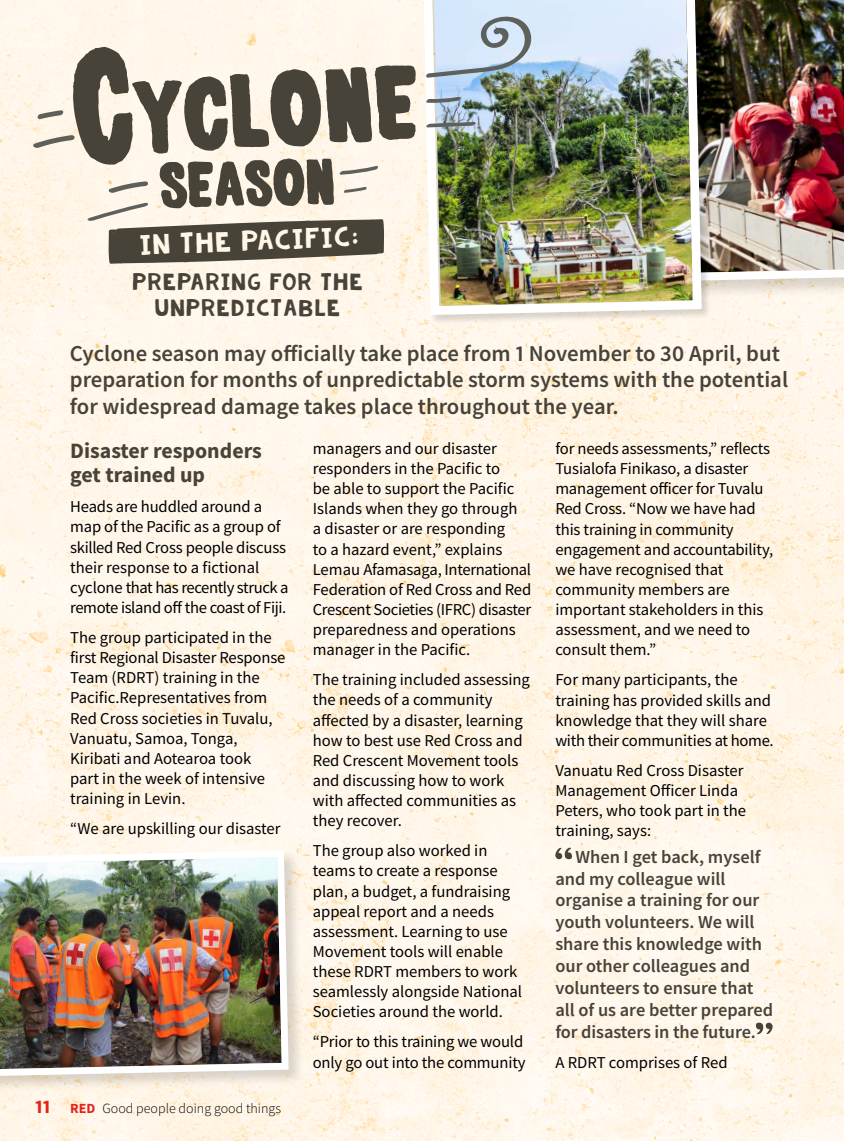
<style>
.page{position:relative;width:844px;height:1141px;background:#fff}
.page>*{position:absolute;margin:0;border:0;box-sizing:border-box;transform-origin:0 0}
.t1{font:96.25px "elph chubba";color:#474338}
.t2{font:58.98px "elph chubba";color:#474338}
.t3{font:600 22.75px/26.8px "Source Sans Pro";color:#474338}
.t4{font:700 21.88px/24.5px "Source Sans Pro";color:#474338}
.t5{font:20.82px "KG Summer Storm Rough";color:#fff6e7}
.t6{font:600 18.38px/21.9px "Source Sans Pro";color:#474338}
.t7{font:17.32px/26.1px "KG Summer Storm Rough";letter-spacing:.05em;color:#474338;text-align:center}
.t8{font:16.62px/20.1px "Source Sans Pro";color:#000}
.t9{font:300 14px "Source Sans Pro";color:#000}
.s1{font-weight:700;font-size:19.25px;color:#e5231b}
.s2{font-weight:700;color:#e5231b}
</style>
<div class="page">
<img style="left:0;top:0;width:843px;height:1141px">
<div style="left:0;top:849px;width:305px;height:245px;background:#000;opacity:.15"></div>
<img style="left:0;top:847px;width:292px;height:234px">
<img style="left:670px;top:0;width:173px;height:1000px">
<div style="left:423px;top:0;width:288px;height:325px;background:#000;opacity:.15"></div>
<img style="left:419px;top:0;width:287px;height:319px">
<svg style="left:555px;top:847px;width:17px;height:13px"></svg>
<svg style="left:755px;top:1022px;width:17px;height:13px"></svg>
<svg style="left:425px;top:122px;width:51px;height:6px"></svg>
<svg style="left:424px;top:96px;width:37px;height:7px"></svg>
<svg style="left:425px;top:13px;width:111px;height:66px;background:#bfcedd"></svg>
<svg style="left:108px;top:180px;width:42px;height:15px"></svg>
<svg style="left:86px;top:201px;width:299px;height:63px;background:#9c9589"></svg>
<svg style="left:337px;top:165px;width:42px;height:10px"></svg>
<svg style="left:343px;top:186px;width:24px;height:7px"></svg>
<svg style="left:32px;top:45px;width:105px;height:123px;background:#faf2e5"></svg>
<h1 class="t1" style="left:132px;top:77px;width:287px;rotate:-3deg">YCLONE</h1>
<h2 class="t2" style="left:158px;top:160px;width:176px;rotate:-1deg">SEASON</h2>
<p class="t5" style="left:139px;top:235px;width:221px;rotate:-2deg">IN THE PACIFIC:</p>
<p class="t7" style="left:132px;top:271px;width:232px">PREPARING FOR THE<br>UNPREDICTABLE</p>
<h3 class="t3" style="left:70px;top:339px;width:719px">Cyclone season may officially take place from 1 November to 30 April, but preparation for months of unpredictable storm systems with the potential for widespread damage takes place throughout the year.</h3>
<h3 class="t4" style="left:70px;top:438px;width:193px">Disaster responders get trained up</h3>
<p class="t8" style="left:70px;top:497px;width:220px">Heads are huddled around a map of the Pacific as a group of skilled Red Cross people discuss their response to a fictional cyclone that has recently struck a remote island off the coast of Fiji.</p>
<p class="t8" style="left:70px;top:627px;width:217px">The group participated in the first Regional Disaster Response<br>Team (RDRT) training in the<br>Pacific.Representatives from<br>Red Cross societies in Tuvalu,<br>Vanuatu, Samoa, Tonga,<br>Kiribati and Aotearoa took<br>part in the week of intensive training in Levin.</p>
<p class="t8" style="left:70px;top:818px;width:212px">“We are upskilling our disaster</p>
<p class="t8" style="left:555px;top:438px;width:219px">for needs assessments,” reflects<br>Tusialofa Finikaso, a disaster management officer for Tuvalu<br>Red Cross. “Now we have had this training in community engagement and accountability, we have recognised that community members are important stakeholders in this assessment, and we need to consult them.”</p>
<p class="t8" style="left:555px;top:670px;width:220px">For many participants, the training has provided skills and knowledge that they will share with their communities at home.</p>
<p class="t8" style="left:555px;top:760px;width:192px">Vanuatu Red Cross Disaster<br>Management Officer Linda<br>Peters, who took part in the training, says:</p>
<p class="t6" style="left:555px;top:845px;width:219px;text-indent:20px">When I get back, myself and my colleague will organise a training for our youth volunteers. We will share this knowledge with our other colleagues and volunteers to ensure that all of us are better prepared for disasters in the future.</p>
<p class="t8" style="left:555px;top:1052px;width:174px">A RDRT comprises of Red</p>
<p class="t8" style="left:313px;top:438px;width:220px">managers and our disaster responders in the Pacific to<br>be able to support the Pacific<br>Islands when they go through<br>a disaster or are responding<br>to a hazard event,” explains<br>Lemau Afamasaga, International<br>Federation of Red Cross and Red<br>Crescent Societies (IFRC) disaster preparedness and operations manager in the Pacific.</p>
<p class="t8" style="left:313px;top:670px;width:219px">The training included assessing the needs of a community affected by a disaster, learning how to best use Red Cross and<br>Red Crescent Movement tools and discussing how to work with affected communities as they recover.</p>
<p class="t8" style="left:313px;top:841px;width:211px">The group also worked in teams to create a response plan, a budget, a fundraising appeal report and a needs assessment. Learning to use<br>Movement tools will enable these RDRT members to work seamlessly alongside National<br>Societies around the world.</p>
<p class="t8" style="left:313px;top:1032px;width:214px">“Prior to this training we would only go out into the community</p>
<p class="t9" style="left:35px;top:1100px;width:247px"><span class="s1">11</span> <span class="s2">RED</span> Good people doing good things</p>
</div>
